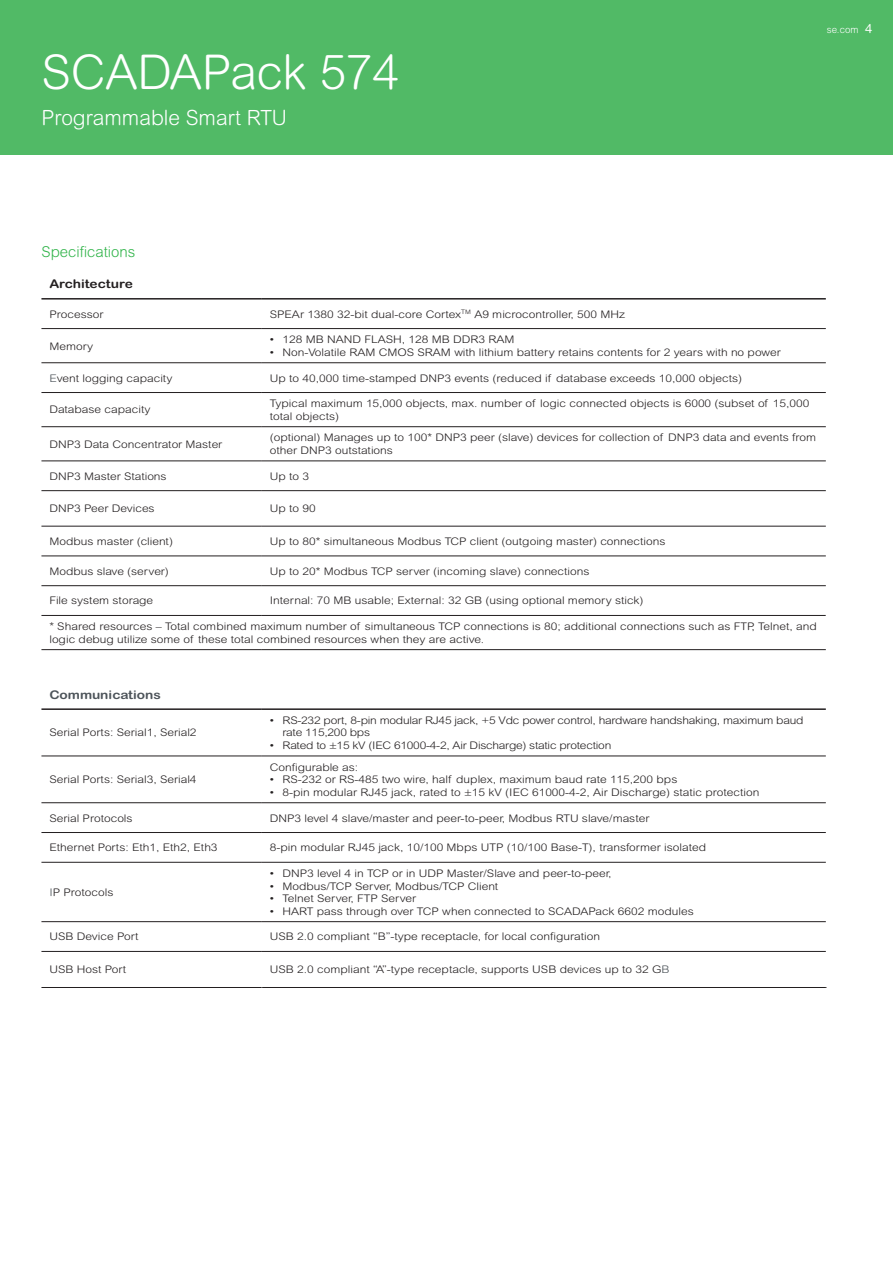
<style>
.page{position:relative;width:893px;height:1263px;background:#fff}
.page>*{position:absolute;margin:0;border:0;box-sizing:border-box;transform-origin:0 0}
.Title_02_White{font:300 48px "Arial Rounded MT Std";color:#fff}
.Subhead_02_White{font:300 21px "Arial Rounded MT Std";color:#fff}
.t1{font:300 15px "Arial Rounded MT Std";color:#31b44a}
.Page_Number_Life_Whi{font:12.75px "Arial Rounded MT Std";color:#fff}
.Table_Title{font:700 12px "Arial Rounded MT Std";color:#4d545a;scale:1.15 1}
.Table_Title-2{font:700 12px "Arial Rounded MT Std";color:#231f20;scale:1.15 1}
.Table_Text{font:300 10.5px/12.6px "Arial Rounded MT Std";color:#231f20;scale:1.15 1}
.table_text_bullet{font:300 10.5px "Arial Rounded MT Std";color:#231f20;scale:1.15 1}
.table_text_bullet-2{font:300 10.5px/12.6px "Arial Rounded MT Std";letter-spacing:-.02em;color:#231f20;scale:1.15 1}
.Schneider_URL_White{font:300 9.75px "Arial Rounded MT Std";color:#fff}
.s1{color:#4d545a}
</style>
<div class="page">
<svg style="left:41px;top:329px;width:785px;height:622px"></svg>
<hr style="left:261px;top:329px;width:1px;height:33px;background:#fff">
<svg style="left:261px;top:363px;width:1px;height:29px"></svg>
<hr style="left:261px;top:393px;width:1px;height:33px;background:#fff">
<hr style="left:261px;top:427px;width:1px;height:34px;background:#fff">
<svg style="left:261px;top:462px;width:1px;height:28px"></svg>
<hr style="left:261px;top:491px;width:1px;height:35px;background:#fff">
<hr style="left:261px;top:526px;width:1px;height:30px;background:#fff">
<svg style="left:261px;top:557px;width:1px;height:58px"></svg>
<hr style="left:41px;top:615px;width:221px;height:1px;background:#231f20">
<hr style="left:41px;top:987px;width:221px;height:1px;background:#231f20">
<hr style="left:262px;top:615px;width:564px;height:1px;background:#231f20">
<hr style="left:262px;top:987px;width:565px;height:1px;background:#231f20">
<svg style="left:261px;top:650px;width:1px;height:58px"></svg>
<hr style="left:261px;top:710px;width:1px;height:46px;background:#fff">
<hr style="left:261px;top:756px;width:1px;height:46px;background:#fff">
<svg style="left:261px;top:803px;width:1px;height:59px"></svg>
<hr style="left:261px;top:862px;width:1px;height:59px;background:#fff">
<svg style="left:261px;top:922px;width:1px;height:29px"></svg>
<hr style="left:41px;top:328px;width:221px;height:1px;background:#231f20">
<hr style="left:262px;top:328px;width:564px;height:1px;background:#231f20">
<hr style="left:41px;top:362px;width:221px;height:1px;background:#231f20">
<hr style="left:262px;top:362px;width:564px;height:1px;background:#231f20">
<hr style="left:41px;top:392px;width:221px;height:1px;background:#231f20">
<hr style="left:262px;top:392px;width:564px;height:1px;background:#231f20">
<hr style="left:41px;top:426px;width:221px;height:1px;background:#231f20">
<hr style="left:262px;top:426px;width:564px;height:1px;background:#231f20">
<hr style="left:41px;top:461px;width:221px;height:1px;background:#231f20">
<hr style="left:262px;top:461px;width:564px;height:1px;background:#231f20">
<hr style="left:41px;top:490px;width:221px;height:1px;background:#231f20">
<hr style="left:262px;top:490px;width:564px;height:1px;background:#231f20">
<hr style="left:41px;top:526px;width:221px;height:1px;background:#231f20">
<hr style="left:262px;top:526px;width:564px;height:1px;background:#231f20">
<hr style="left:41px;top:556px;width:221px;height:1px;background:#231f20">
<hr style="left:262px;top:556px;width:564px;height:1px;background:#231f20">
<hr style="left:41px;top:585px;width:221px;height:1px;background:#231f20">
<hr style="left:262px;top:585px;width:564px;height:1px;background:#231f20">
<hr style="left:41px;top:756px;width:221px;height:1px;background:#231f20">
<hr style="left:262px;top:756px;width:564px;height:1px;background:#231f20">
<hr style="left:41px;top:802px;width:221px;height:1px;background:#231f20">
<hr style="left:262px;top:802px;width:564px;height:1px;background:#231f20">
<hr style="left:41px;top:832px;width:221px;height:1px;background:#231f20">
<hr style="left:262px;top:832px;width:564px;height:1px;background:#231f20">
<hr style="left:41px;top:862px;width:221px;height:1px;background:#231f20">
<hr style="left:262px;top:862px;width:564px;height:1px;background:#231f20">
<hr style="left:41px;top:921px;width:221px;height:1px;background:#231f20">
<hr style="left:262px;top:921px;width:564px;height:1px;background:#231f20">
<hr style="left:41px;top:951px;width:221px;height:1px;background:#231f20">
<hr style="left:262px;top:951px;width:564px;height:1px;background:#231f20">
<hr style="left:41px;top:708px;width:221px;height:2px;background:#231f20">
<hr style="left:262px;top:708px;width:564px;height:2px;background:#231f20">
<hr style="left:41px;top:298px;width:221px;height:2px;background:#231f20">
<hr style="left:262px;top:298px;width:564px;height:2px;background:#231f20">
<hr style="left:41px;top:649px;width:221px;height:1px;background:#231f20">
<hr style="left:262px;top:649px;width:564px;height:1px;background:#231f20">
<div style="left:0;top:0;width:893px;height:155px;background:#51ba66"></div>
<p class="Title_02_White" style="left:41px;top:45px;width:359px">SCADAPack 574</p>
<p class="Subhead_02_White" style="left:41px;top:105px;width:247px">Programmable Smart RTU</p>
<p class="Schneider_URL_White" style="left:827px;top:24px;width:33px">se.com</p>
<p class="Page_Number_Life_Whi" style="left:865px;top:21px;width:9px">4</p>
<p class="t1" style="left:41px;top:243px;width:95px">Specifications</p>
<p class="Table_Title-2" style="left:49px;top:277px;width:74px">Architecture</p>
<p class="Table_Text" style="left:49px;top:307px;width:48px">Processor</p>
<p class="table_text_bullet" style="left:270px;top:308px;width:310px">SPEAr 1380 32-bit dual-core Cortex<sup>TM</sup> A9 microcontroller, 500 MHz</p>
<p class="Table_Text" style="left:49px;top:339px;width:40px">Memory</p>
<p class="table_text_bullet" style="left:270px;top:333px;width:214px">• 128 MB NAND FLASH, 128 MB DDR3 RAM</p>
<p class="table_text_bullet" style="left:270px;top:346px;width:446px">• Non-Volatile RAM CMOS SRAM with lithium battery retains contents for 2 years with no power</p>
<p class="Table_Text" style="left:49px;top:371px;width:108px"><span class="s1">E</span>vent logging capacity</p>
<p class="Table_Text" style="left:270px;top:371px;width:412px">Up to 40,000 time-stamped DNP3 events (reduced if database exceeds 10,000 objects)</p>
<p class="Table_Text" style="left:49px;top:403px;width:89px">Database capacity</p>
<p class="Table_Text" style="left:270px;top:397px;width:471px">Typical maximum 15,000 objects, max. number of logic connected objects is 6000 (subset of 15,000 total objects)</p>
<p class="Table_Text" style="left:49px;top:438px;width:152px">DNP3 Data Concentrator Master</p>
<p class="Table_Text" style="left:270px;top:431px;width:477px">(optional) Manages up to 100* DNP3 peer (slave) devices for collection of DNP3 data and events from other DNP3 outstations</p>
<p class="Table_Text" style="left:49px;top:470px;width:103px">DNP3 Master Stations</p>
<p class="Table_Text" style="left:270px;top:470px;width:36px">Up to 3</p>
<p class="Table_Text" style="left:49px;top:502px;width:93px">DNP3 Peer Devices</p>
<p class="Table_Text" style="left:270px;top:502px;width:41px">Up to 90</p>
<p class="Table_Text" style="left:49px;top:535px;width:109px">Modbus master (client)</p>
<p class="Table_Text" style="left:270px;top:535px;width:346px">Up to 80* simultaneous Modbus TCP client (outgoing master) connections</p>
<p class="Table_Text" style="left:49px;top:565px;width:105px">Modbus slave (server)</p>
<p class="Table_Text" style="left:270px;top:565px;width:280px">Up to 20* Modbus TCP server (incoming slave) connections</p>
<p class="Table_Text" style="left:49px;top:594px;width:92px">File system storage</p>
<p class="Table_Text" style="left:270px;top:594px;width:327px">Internal: 70 MB usable; External: 32 GB (using optional memory stick)</p>
<p class="Table_Text" style="left:49px;top:620px;width:669px">* Shared resources – Total combined maximum number of simultaneous TCP connections is 80; additional connections such as FTP, Telnet, and logic debug utilize some of these total combined resources when they are active.</p>
<p class="Table_Title" style="left:49px;top:687px;width:99px">Communications</p>
<p class="Table_Text" style="left:49px;top:726px;width:130px">Serial Ports: Serial1, Serial2</p>
<p class="Table_Text" style="left:49px;top:773px;width:130px">Serial Ports: Serial3, Serial4</p>
<p class="table_text_bullet-2" style="left:283px;top:714px;width:455px;text-indent:-13px">• RS-232 port, 8-pin modular RJ45 jack, +5 Vdc power control, hardware handshaking, maximum baud rate 115,200 bps</p>
<p class="table_text_bullet-2" style="left:270px;top:739px;width:298px">• Rated to ±15 kV (IEC 61000-4-2, Air Discharge) static protection</p>
<p class="Table_Text" style="left:270px;top:760px;width:78px">Configurable as:</p>
<p class="Table_Text" style="left:270px;top:773px;width:356px">• RS-232 or RS-485 two wire, half duplex, maximum baud rate 115,200 bps</p>
<p class="Table_Text" style="left:270px;top:786px;width:427px">• 8-pin modular RJ45 jack, rated to ±15 kV (IEC 61000-4-2, Air Discharge) static protection</p>
<p class="Table_Text" style="left:49px;top:811px;width:74px">Serial Protocols</p>
<p class="Table_Text" style="left:270px;top:811px;width:332px">DNP3 level 4 slave/master and peer-to-peer, Modbus RTU slave/master</p>
<p class="Table_Text" style="left:49px;top:841px;width:148px">Ethernet Ports: Eth1, Eth2, Eth3</p>
<p class="Table_Text" style="left:270px;top:841px;width:381px">8-pin modular RJ45 jack, 10/100 Mbps UTP (10/100 Base-T), transformer isolated</p>
<p class="Table_Text" style="left:49px;top:886px;width:57px"><span class="s1">I</span>P Protocols</p>
<p class="table_text_bullet" style="left:270px;top:867px;width:299px">• DNP3 level 4 in TCP or in UDP Master/Slave and peer-to-peer,</p>
<p class="table_text_bullet" style="left:270px;top:880px;width:200px">• Modbus/TCP Server, Modbus/TCP Client</p>
<p class="table_text_bullet" style="left:270px;top:892px;width:129px">• Telnet Server, FTP Server</p>
<p class="table_text_bullet" style="left:270px;top:905px;width:370px">• HART pass through over TCP when connected to SCADAPack 6602 modules</p>
<p class="Table_Text" style="left:49px;top:930px;width:79px">USB Device Port</p>
<p class="Table_Text" style="left:270px;top:930px;width:289px">USB 2.0 compliant “B”-type receptacle, for local configuration</p>
<p class="Table_Text" style="left:49px;top:963px;width:68px">USB Host Port</p>
<p class="Table_Text" style="left:270px;top:963px;width:349px">USB 2.0 compliant “A”-type receptacle, supports USB devices up to 32 G<span class="s1">B</span></p>
</div>
